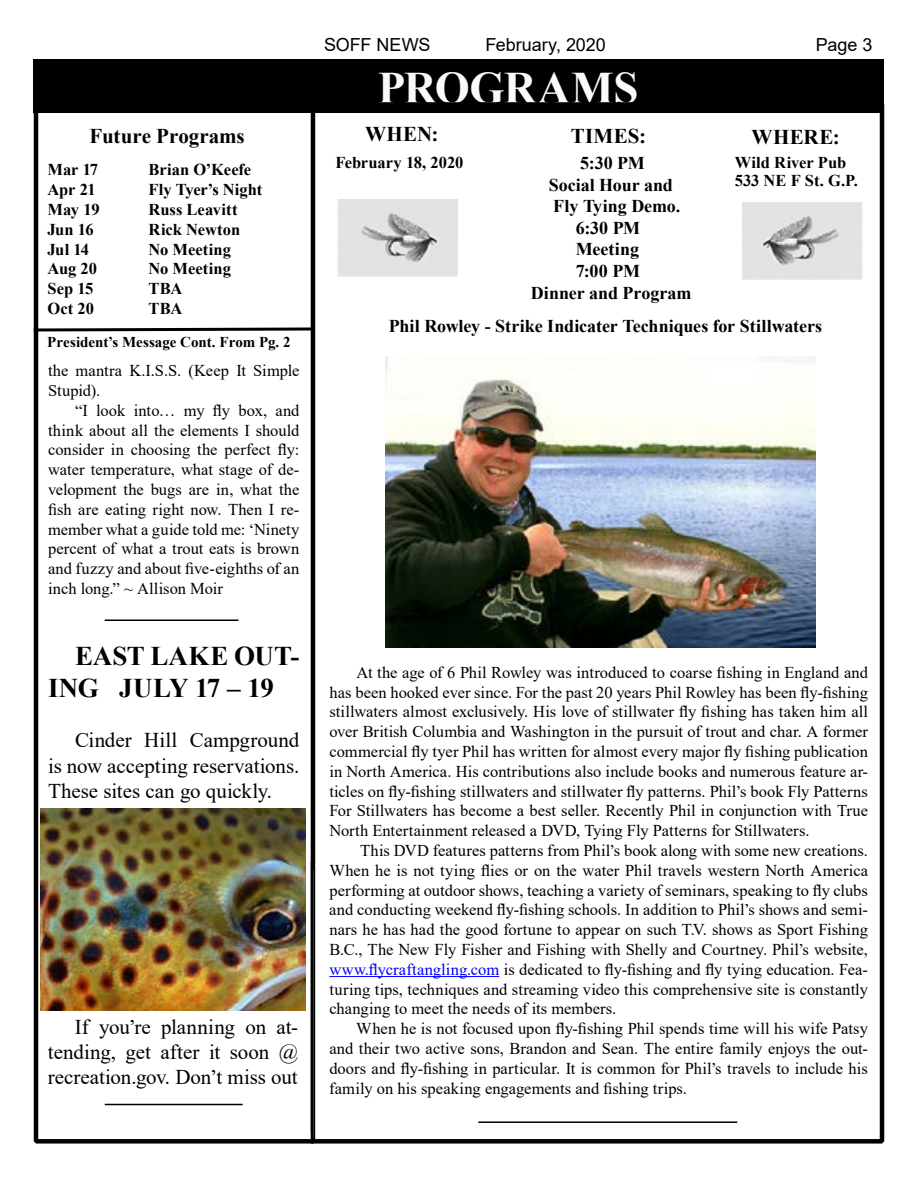
<style>
.page{position:relative;width:918px;height:1188px;background:#fff}
.page>*{position:absolute;margin:0;border:0;box-sizing:border-box;transform-origin:0 0}
.t1{font:700 45px "Times New Roman";letter-spacing:-.005em;color:#fafafa}
.t2{font:700 27px/32.4px "Times New Roman";letter-spacing:.005em;color:#000}
.t3{font:21px/25.2px "Times New Roman";letter-spacing:-.005em;color:#000;text-align:justify}
.t4{font:700 21px "Times New Roman";color:#000}
.t5{font:700 18px "Times New Roman";color:#000}
.t6{font:18px "Arial";letter-spacing:-.005em;color:#000}
.t7{font:16.5px/19.8px "Times New Roman";color:#000;text-align:justify}
.t8{font:700 16.5px/18px "Times New Roman";color:#000}
.t9{font:700 15px "Times New Roman";color:#000}
.s1{color:#00f}
</style>
<div class="page">
<div style="left:34px;top:59px;width:850px;height:54px;background:#000"></div>
<hr style="left:311px;top:111px;width:3px;height:1022px;background:#000">
<div style="left:34px;top:102px;width:850px;height:1042px;border:4px solid #000"></div>
<svg style="left:33px;top:326px;width:278px;height:7px"></svg>
<img style="left:338px;top:200px;width:119px;height:76px">
<img style="left:742px;top:203px;width:121px;height:76px">
<hr style="left:312px;top:99px;width:3px;height:1044px;background:#000">
<hr style="left:311px;top:862px;width:3px;height:282px;background:#000">
<hr style="left:478px;top:1121px;width:259px;height:2px;background:#000">
<hr style="left:105px;top:1104px;width:138px;height:1px;background:#000">
<hr style="left:105px;top:620px;width:133px;height:1px;background:#000">
<hr style="left:329px;top:976px;width:170px;height:1px;background:#00f">
<img style="left:386px;top:356px;width:429px;height:292px">
<img style="left:41px;top:809px;width:264px;height:201px">
<p class="t4" style="left:89px;top:121px;width:157px">Future Programs</p>
<p class="t8" style="left:47px;top:160px;width:52px">Mar 17</p>
<p class="t8" style="left:149px;top:160px;width:104px">Brian O’Keefe</p>
<p class="t8" style="left:47px;top:180px;width:50px">Apr 21</p>
<p class="t8" style="left:149px;top:180px;width:115px">Fly Tyer’s Night</p>
<p class="t8" style="left:47px;top:200px;width:54px">May 19</p>
<p class="t8" style="left:149px;top:200px;width:90px">Russ Leavitt</p>
<p class="t8" style="left:47px;top:220px;width:48px">Jun 16</p>
<p class="t8" style="left:149px;top:220px;width:93px">Rick Newton</p>
<p class="t8" style="left:47px;top:240px;width:43px">Jul 14</p>
<p class="t8" style="left:149px;top:240px;width:84px">No Meeting</p>
<p class="t8" style="left:47px;top:259px;width:51px">Aug 20</p>
<p class="t8" style="left:149px;top:259px;width:84px">No Meeting</p>
<p class="t8" style="left:47px;top:279px;width:48px">Sep 15</p>
<p class="t8" style="left:149px;top:279px;width:35px">TBA</p>
<p class="t8" style="left:47px;top:299px;width:48px">Oct 20</p>
<p class="t8" style="left:149px;top:299px;width:35px">TBA</p>
<p class="t9" style="left:47px;top:331px;width:245px">President’s Message Cont. From Pg. 2</p>
<p class="t7" style="left:48px;top:360px;width:253px">the mantra K.I.S.S. (Keep It Simple<br>Stupid).</p>
<p class="t7" style="left:48px;top:400px;width:253px;text-indent:27px">“I look into… my fly box, and think about all the elements I should consider in choosing the perfect fly: water temperature, what stage of de&shy;velopment the bugs are in, what the fish are eating right now. Then I re&shy;member what a guide told me: ‘Ninety percent of what a trout eats is brown and fuzzy and about five-eighths of an inch long.” ~ Allison Moir</p>
<h2 class="t2" style="left:48px;top:639px;width:253px;text-indent:27px">EAST LAKE OUT-<br>ING JULY 17 – 19</h2>
<p class="t3" style="left:48px;top:727px;width:253px;text-indent:27px">Cinder Hill Campground is now accepting reservations.<br>These sites can go quickly.</p>
<p class="t3" style="left:48px;top:1014px;width:252px;text-indent:27px">If you’re planning on at&shy;tending, get after it soon @ recreation.gov. Don’t miss out</p>
<p class="t6" style="left:324px;top:32px;width:108px">SOFF NEWS</p>
<p class="t6" style="left:486px;top:32px;width:122px">February, 2020</p>
<p class="t6" style="left:816px;top:32px;width:58px">Page 3</p>
<h1 class="t1" style="left:378px;top:55px;width:262px">PROGRAMS</h1>
<p class="t4" style="left:365px;top:119px;width:75px">WHEN:</p>
<p class="t4" style="left:571px;top:121px;width:77px">TIMES:</p>
<p class="t4" style="left:752px;top:122px;width:90px">WHERE:</p>
<p class="t5" style="left:580px;top:150px;width:66px">5:30 PM</p>
<p class="t5" style="left:549px;top:172px;width:126px">Social Hour and</p>
<p class="t5" style="left:553px;top:193px;width:128px">Fly Tying Demo.</p>
<p class="t5" style="left:576px;top:215px;width:66px">6:30 PM</p>
<p class="t5" style="left:576px;top:236px;width:65px">Meeting</p>
<p class="t5" style="left:576px;top:258px;width:66px">7:00 PM</p>
<p class="t5" style="left:531px;top:280px;width:162px">Dinner and Program</p>
<p class="t5" style="left:389px;top:313px;width:435px">Phil Rowley - Strike Indicater Techniques for Stillwaters</p>
<p class="t8" style="left:335px;top:153px;width:130px">February 18, 2020</p>
<p class="t8" style="left:735px;top:153px;width:125px">Wild River Pub<br>533 NE F St. G.P.</p>
<p class="t7" style="left:329px;top:662px;width:540px;text-indent:27px">At the age of 6 Phil Rowley was introduced to coarse fishing in England and has been hooked ever since. For the past 20 years Phil Rowley has been fly-fishing stillwaters almost exclusively. His love of stillwater fly fishing has taken him all over British Columbia and Washington in the pursuit of trout and char. A former commercial fly tyer Phil has written for almost every major fly fishing publication in North America. His contributions also include books and numerous feature ar&shy;ticles on fly-fishing stillwaters and stillwater fly patterns. Phil’s book Fly Patterns For Stillwaters has become a best seller. Recently Phil in conjunction with True North Entertainment released a DVD, Tying Fly Patterns for Stillwaters.</p>
<p class="t7" style="left:329px;top:840px;width:540px;text-indent:31px">This DVD features patterns from Phil’s book along with some new creations.<br>When he is not tying flies or on the water Phil travels western North America performing at outdoor shows, teaching a variety of seminars, speaking to fly clubs and conducting weekend fly-fishing schools. In addition to Phil’s shows and semi&shy;nars he has had the good fortune to appear on such T.V. shows as Sport Fishing B.C., The New Fly Fisher and Fishing with Shelly and Courtney. Phil’s website, <span class="s1">www.flycraftangling.com</span> is dedicated to fly-fishing and fly tying education. Fea&shy;turing tips, techniques and streaming video this comprehensive site is constantly changing to meet the needs of its members.</p>
<p class="t7" style="left:329px;top:1018px;width:540px;text-indent:27px">When he is not focused upon fly-fishing Phil spends time will his wife Patsy and their two active sons, Brandon and Sean. The entire family enjoys the out&shy;doors and fly-fishing in particular. It is common for Phil’s travels to include his family on his speaking engagements and fishing trips.</p>
</div>
